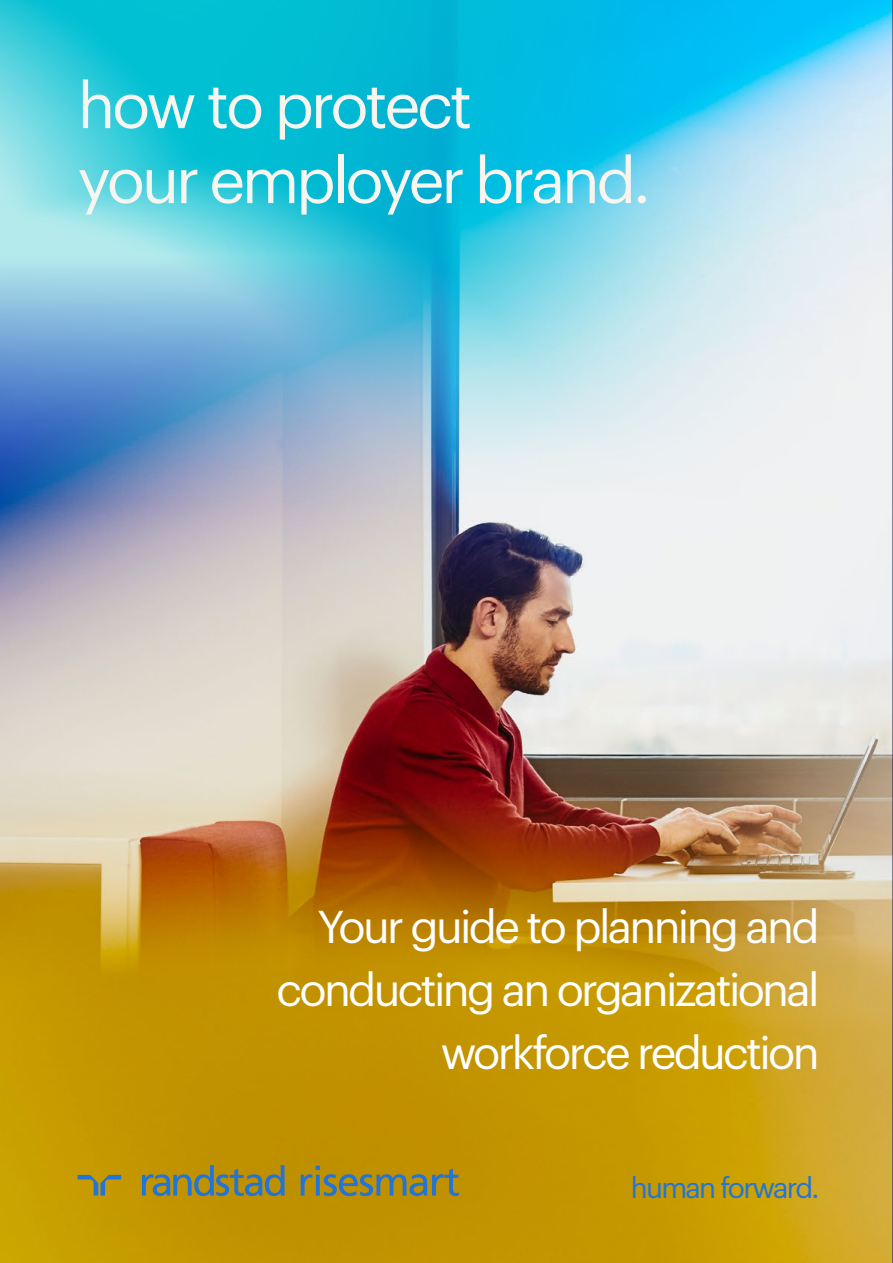
<style>
.page{position:relative;width:893px;height:1263px;background:#fff}
.page>*{position:absolute;margin:0;border:0;box-sizing:border-box;transform-origin:0 0}
.t1{font:63px/75px "Graphik LCG";letter-spacing:-.05em;color:#f7f5f0}
.t2{font:45px/62.8px "Graphik LCG";letter-spacing:-.06em;color:#fff;text-align:right}
.t3{font:28.5px "Graphik LCG";letter-spacing:-.06em;color:#2175d9}
</style>
<div class="page">
<img style="left:0;top:568px;width:892px;height:695px">
<img style="left:0;top:0;width:892px;height:568px">
<svg style="left:78px;top:1175px;width:43px;height:20px"></svg>
<svg style="left:142px;top:1165px;width:142px;height:31px;background:#89874a"></svg>
<svg style="left:301px;top:1166px;width:158px;height:30px;background:#8e8743"></svg>
<hr style="left:892px;top:0;width:1px;height:1263px;background:#171846">
<h1 class="t1" style="left:78px;top:62px;width:575px">how to protect<br>your employer brand.</h1>
<p class="t2" style="left:277px;top:892px;width:545px">Your guide to planning and conducting an organizational workforce reduction</p>
<p class="t3" style="left:631px;top:1166px;width:190px">human forward.</p>
</div>
